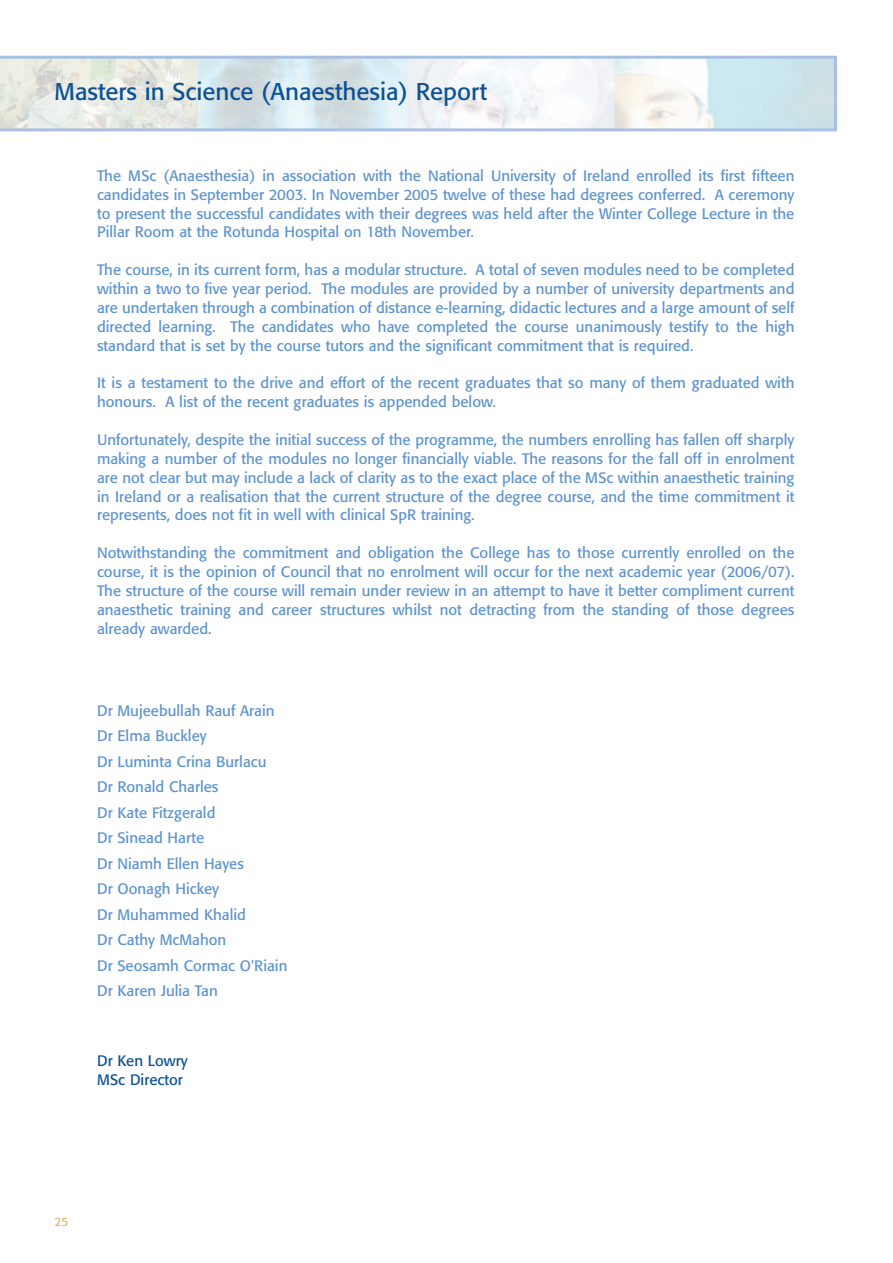
<style>
.page{position:relative;width:893px;height:1263px;background:#fff}
.page>*{position:absolute;margin:0;border:0;box-sizing:border-box;transform-origin:0 0}
.t1{font:24px "Formata";color:#0d5192}
.t2{font:15px/18.9px "Formata";color:#5c93ce;text-align:justify}
.t3{font:15px/18.9px "Formata";color:#0d5192}
.t4{font:12px "Formata";color:#e4b26d}
</style>
<div class="page">
<svg style="left:0;top:55px;width:837px;height:77px"></svg>
<h1 class="t1" style="left:55px;top:81px;width:434px">Masters in Science (Anaesthesia) Report</h1>
<p class="t2" style="left:97px;top:167px;width:699px">The MSc (Anaesthesia) in association with the National University of Ireland enrolled its first fifteen candidates in September 2003. In November 2005 twelve of these had degrees conferred. A ceremony to present the successful candidates with their degrees was held after the Winter College Lecture in the Pillar Room at the Rotunda Hospital on 18th November.</p>
<p class="t2" style="left:97px;top:262px;width:699px">The course, in its current form, has a modular structure. A total of seven modules need to be completed within a two to five year period. The modules are provided by a number of university departments and are undertaken through a combination of distance e-learning, didactic lectures and a large amount of self directed learning. The candidates who have completed the course unanimously testify to the high standard that is set by the course tutors and the significant commitment that is required.</p>
<p class="t2" style="left:97px;top:375px;width:699px">It is a testament to the drive and effort of the recent graduates that so many of them graduated with honours. A list of the recent graduates is appended below.</p>
<p class="t2" style="left:97px;top:431px;width:699px">Unfortunately, despite the initial success of the programme, the numbers enrolling has fallen off sharply making a number of the modules no longer financially viable. The reasons for the fall off in enrolment are not clear but may include a lack of clarity as to the exact place of the MSc within anaesthetic training in Ireland or a realisation that the current structure of the degree course, and the time commitment it represents, does not fit in well with clinical SpR training.</p>
<p class="t2" style="left:97px;top:545px;width:699px">Notwithstanding the commitment and obligation the College has to those currently enrolled on the course, it is the opinion of Council that no enrolment will occur for the next academic year (2006/07).<br>The structure of the course will remain under review in an attempt to have it better compliment current anaesthetic training and career structures whilst not detracting from the standing of those degrees already awarded.</p>
<p class="t2" style="left:97px;top:699px;width:192px;line-height:25.5px;text-align:left">Dr Mujeebullah Rauf Arain<br>Dr Elma Buckley<br>Dr Luminta Crina Burlacu<br>Dr Ronald Charles<br>Dr Kate Fitzgerald<br>Dr Sinead Harte<br>Dr Niamh Ellen Hayes<br>Dr Oonagh Hickey<br>Dr Muhammed Khalid<br>Dr Cathy McMahon<br>Dr Seosamh Cormac O'Riain<br>Dr Karen Julia Tan</p>
<p class="t3" style="left:97px;top:1052px;width:92px">Dr Ken Lowry<br>MSc Director</p>
<p class="t4" style="left:55px;top:1216px;width:15px">25</p>
</div>
